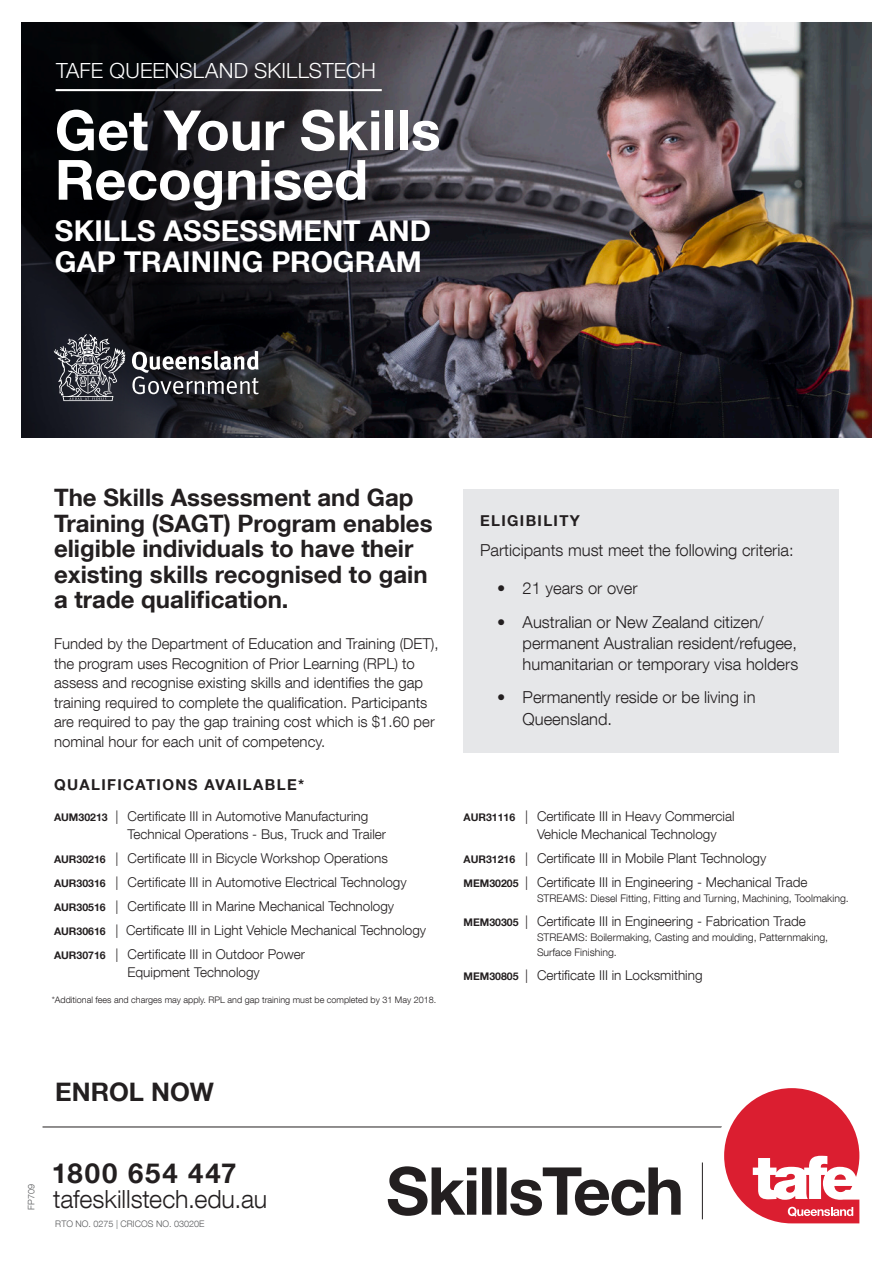
<style>
.page{position:relative;width:893px;height:1263px;background:#fff}
.page>*{position:absolute;margin:0;border:0;box-sizing:border-box;transform-origin:0 0}
.t1{font:700 55.5px/49.5px "Helvetica Neue LT Com";color:#fff}
.t2{font:700 28.65px/30.5px "Helvetica Neue LT Com";letter-spacing:.005em;color:#fff}
.t3{font:700 27.6px "Helvetica Neue LT Com";letter-spacing:.07em;color:#231f20}
.t4{font:700 25.5px "Helvetica Neue LT Com";color:#231f20}
.t5{font:300 25.05px "Helvetica Neue LT Com";letter-spacing:-.005em;color:#231f20}
.Body{font:700 24px/25.5px "Helvetica Neue LT Com";color:#231f20}
.Body_text__9_pts{font:300 21px "Helvetica Neue LT Std";letter-spacing:.005em;color:#fff}
.Body-2{font:300 16.5px/21px "Helvetica Neue LT Com";color:#231f20}
.t6{font:300 15px/19.5px "Helvetica Neue LT Com";color:#231f20}
.t7{font:700 15px "Helvetica Neue LT Com";letter-spacing:.09em;color:#231f20}
.t8{font:300 13.5px/18px "Helvetica Neue LT Com";color:#231f20}
.t9{font:300 10.5px/15px "Helvetica Neue LT Com";color:#231f20}
.t10{font:300 9px "Helvetica Neue LT Com";color:#231f20}
.t11{font:300 9px "Helvetica Neue LT Com";color:#57585a}
.s1{font-weight:700;font-size:10.5px}
</style>
<div class="page">
<img style="left:409px;top:22px;width:463px;height:415px">
<svg style="left:21px;top:22px;width:388px;height:415px;background:#1a1a20"></svg>
<div style="left:463px;top:489px;width:376px;height:263px;background:#e6e7e9"></div>
<hr style="left:56px;top:89px;width:326px;height:2px;background:#fff">
<svg style="left:132px;top:351px;width:127px;height:43px"></svg>
<svg style="left:54px;top:334px;width:71px;height:67px;background:#55565d"></svg>
<hr style="left:43px;top:1127px;width:718px;height:1px;background:#231f20">
<div style="left:716px;top:1080px;width:151px;height:151px;background:#fff;border-radius:50%"></div>
<svg style="left:724px;top:1088px;width:135px;height:135px"></svg>
<svg style="left:388px;top:1166px;width:293px;height:50px"></svg>
<hr style="left:702px;top:1162px;width:1px;height:57px;background:#231f20">
<p class="Body_text__9_pts" style="left:56px;top:57px;width:321px">TAFE QUEENSLAND SKILLSTECH</p>
<p class="t1" style="left:55px;top:104px;width:387px">Get Your Skills<br>Recognised</p>
<p class="t2" style="left:55px;top:215px;width:378px">SKILLS ASSESSMENT AND<br>GAP TRAINING PROGRAM</p>
<p class="Body" style="left:54px;top:484px;width:380px">The Skills Assessment and Gap<br>Training (SAGT) Program enables eligible individuals to have their existing skills recognised to gain a trade qualification.</p>
<p class="t6" style="left:54px;top:634px;width:386px">Funded by the Department of Education and Training (DET), the program uses Recognition of Prior Learning (RPL) to assess and recognise existing skills and identifies the gap training required to complete the qualification. Participants are required to pay the gap training cost which is $1.60 per nominal hour for each unit of competency.</p>
<p class="t7" style="left:54px;top:775px;width:252px">QUALIFICATIONS AVAILABLE*</p>
<p class="t8" style="left:128px;top:807px;width:260px;text-indent:-74px"><span class="s1">AUM30213</span> | Certificate III in Automotive Manufacturing<br>Technical Operations - Bus, Truck and Trailer</p>
<p class="t8" style="left:54px;top:849px;width:335px"><span class="s1">AUR30216</span> | Certificate III in Bicycle Workshop Operations</p>
<p class="t8" style="left:54px;top:873px;width:354px"><span class="s1">AUR30316</span> | Certificate III in Automotive Electrical Technology</p>
<p class="t8" style="left:54px;top:897px;width:342px"><span class="s1">AUR30516</span> | Certificate III in Marine Mechanical Technology</p>
<p class="t8" style="left:54px;top:921px;width:374px"><span class="s1">AUR30616</span> | Certificate III in Light Vehicle Mechanical Technology</p>
<p class="t8" style="left:128px;top:945px;width:179px;text-indent:-74px"><span class="s1">AUR30716</span> | Certificate III in Outdoor Power<br>Equipment Technology</p>
<p class="t10" style="left:52px;top:994px;width:386px">*Additional fees and charges may apply. RPL and gap training must be completed by 31 May 2018.</p>
<p class="t7" style="left:480px;top:512px;width:101px">ELIGIBILITY</p>
<p class="Body-2" style="left:480px;top:539px;width:315px">Participants must meet the following criteria:</p>
<p class="Body-2" style="left:497px;top:577px;width:142px">• 21 years or over</p>
<p class="Body-2" style="left:523px;top:611px;width:277px;text-indent:-26px">• Australian or New Zealand citizen/ permanent Australian resident/refugee, humanitarian or temporary visa holders</p>
<p class="Body-2" style="left:523px;top:687px;width:234px;text-indent:-26px">• Permanently reside or be living in<br>Queensland.</p>
<p class="t8" style="left:537px;top:807px;width:199px;text-indent:-74px"><span class="s1">AUR31116</span> | Certificate III in Heavy Commercial<br>Vehicle Mechanical Technology</p>
<p class="t8" style="left:463px;top:849px;width:304px"><span class="s1">AUR31216</span> | Certificate III in Mobile Plant Technology</p>
<p class="t8" style="left:463px;top:873px;width:346px"><span class="s1">MEM30205</span> | Certificate III in Engineering - Mechanical Trade</p>
<p class="t9" style="left:537px;top:890px;width:313px">STREAMS: Diesel Fitting, Fitting and Turning, Machining, Toolmaking.</p>
<p class="t8" style="left:463px;top:912px;width:344px"><span class="s1">MEM30305</span> | Certificate III in Engineering - Fabrication Trade</p>
<p class="t9" style="left:537px;top:929px;width:293px">STREAMS: Boilermaking, Casting and moulding, Patternmaking,<br>Surface Finishing.</p>
<p class="t8" style="left:463px;top:966px;width:241px"><span class="s1">MEM30805</span> | Certificate III in Locksmithing</p>
<p class="t4" style="left:55px;top:1075px;width:160px">ENROL NOW</p>
<p class="t11" style="left:26px;top:1210px;width:27px;rotate:-90deg">FP709</p>
<p class="t3" style="left:52px;top:1156px;width:186px">1800 654 447</p>
<p class="t5" style="left:53px;top:1184px;width:215px">tafeskillstech.edu.au</p>
<p class="t11" style="left:55px;top:1218px;width:151px">RTO NO. 0275 | CRICOS NO. 03020E</p>
</div>
